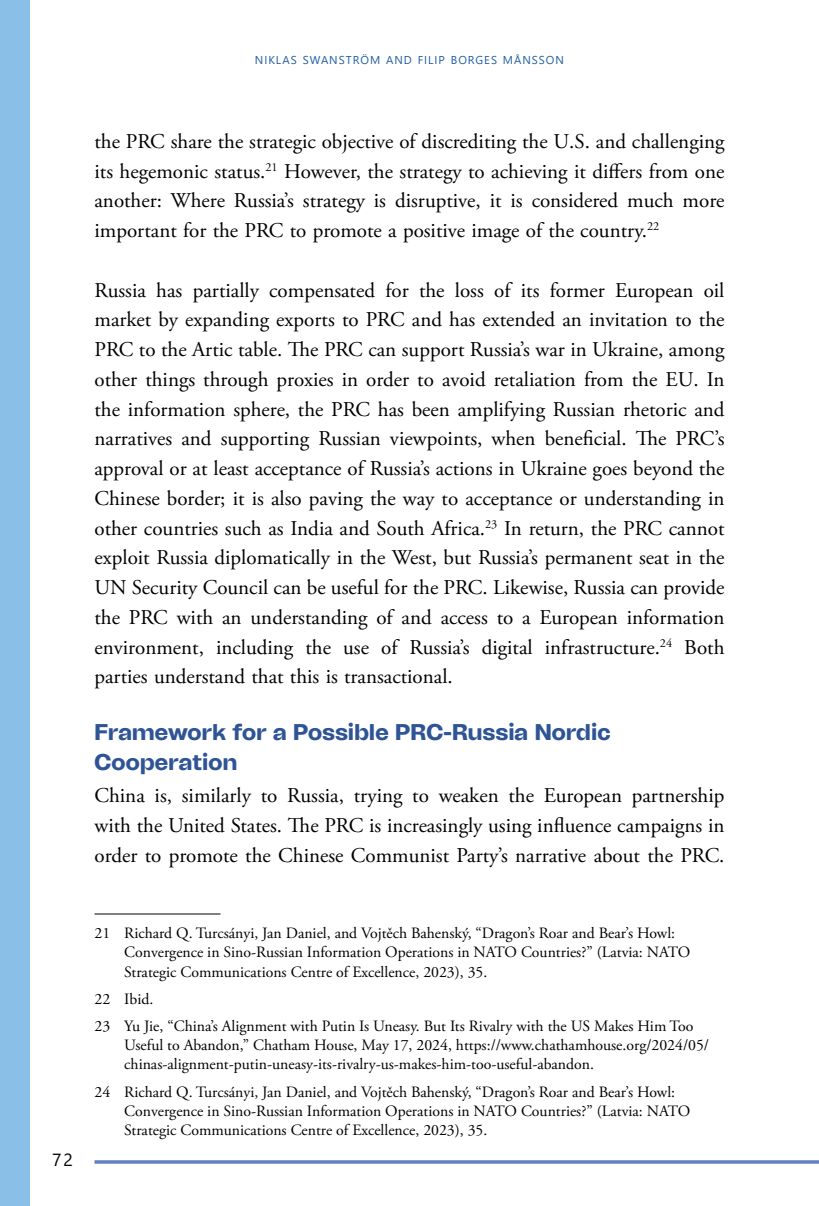
<style>
.page{position:relative;width:819px;height:1206px;background:#fff}
.page>*{position:absolute;margin:0;border:0;box-sizing:border-box;transform-origin:0 0}
.t1{font:800 22.75px/29.8px "Tomato Grotesk";letter-spacing:.01em;color:#2f5496}
.t2{font:21px/29.8px "Adobe Garamond Pro";color:#000;text-align:justify}
.t3{font:17.5px "Segoe UI";color:#000}
.t4{font:15.75px/19.2px "Adobe Garamond Pro";color:#000}
.t5{font:11.38px "Segoe UI";letter-spacing:.085em;color:#215e9e}
</style>
<div class="page">
<div style="left:0;top:0;width:30px;height:1206px;background:#8abfe8"></div>
<svg style="left:95px;top:1160px;width:723px;height:4px;background:#7691c8"></svg>
<hr style="left:94px;top:913px;width:126px;height:1px;background:#000">
<p class="t5" style="left:255px;top:49px;width:311px">NIKLAS SWANSTRÖM AND FILIP BORGES MÅNSSON</p>
<p class="t2" style="left:94px;top:127px;width:632px">the PRC share the strategic objective of discrediting the U.S. and challenging its hegemonic status.<sup>21</sup> However, the strategy to achieving it differs from one another: Where Russia’s strategy is disruptive, it is considered much more important for the PRC to promote a positive image of the country.<sup>22</sup></p>
<p class="t2" style="left:94px;top:276px;width:632px">Russia has partially compensated for the loss of its former European oil market by expanding exports to PRC and has extended an invitation to the PRC to the Artic table. The PRC can support Russia’s war in Ukraine, among other things through proxies in order to avoid retaliation from the EU. In the information sphere, the PRC has been amplifying Russian rhetoric and narratives and supporting Russian viewpoints, when beneficial. The PRC’s approval or at least acceptance of Russia’s actions in Ukraine goes beyond the Chinese border; it is also paving the way to acceptance or understanding in other countries such as India and South Africa.<sup>23</sup> In return, the PRC cannot exploit Russia diplomatically in the West, but Russia’s permanent seat in the UN Security Council can be useful for the PRC. Likewise, Russia can provide the PRC with an understanding of and access to a European information environment, including the use of Russia’s digital infrastructure.<sup>24</sup> Both parties understand that this is transactional.</p>
<p class="t1" style="left:94px;top:717px;width:517px">Framework for a Possible PRC-Russia Nordic<br>Cooperation</p>
<p class="t2" style="left:94px;top:782px;width:632px">China is, similarly to Russia, trying to weaken the European partnership with the United States. The PRC is increasingly using influence campaigns in order to promote the Chinese Communist Party’s narrative about the PRC.</p>
<p class="t3" style="left:52px;top:1144px;width:22px">72</p>
<p class="t4" style="left:124px;top:924px;width:567px;text-indent:-30px">21 Richard Q. Turcsányi, Jan Daniel, and Vojtěch Bahenský, “Dragon’s Roar and Bear’s Howl:<br>Convergence in Sino-Russian Information Operations in NATO Countries?” (Latvia: NATO<br>Strategic Communications Centre of Excellence, 2023), 35.</p>
<p class="t4" style="left:94px;top:986px;width:600px;line-height:27.1px">22 Ibid.<br>23 Yu Jie, “China’s Alignment with Putin Is Uneasy. But Its Rivalry with the US Makes Him Too</p>
<p class="t4" style="left:124px;top:1036px;width:586px">Useful to Abandon,” Chatham House, May 17, 2024, https://www.chathamhouse.org/2024/05/ chinas-alignment-putin-uneasy-its-rivalry-us-makes-him-too-useful-abandon.</p>
<p class="t4" style="left:124px;top:1082px;width:567px;text-indent:-30px">24 Richard Q. Turcsányi, Jan Daniel, and Vojtěch Bahenský, “Dragon’s Roar and Bear’s Howl:<br>Convergence in Sino-Russian Information Operations in NATO Countries?” (Latvia: NATO<br>Strategic Communications Centre of Excellence, 2023), 35.</p>
</div>
